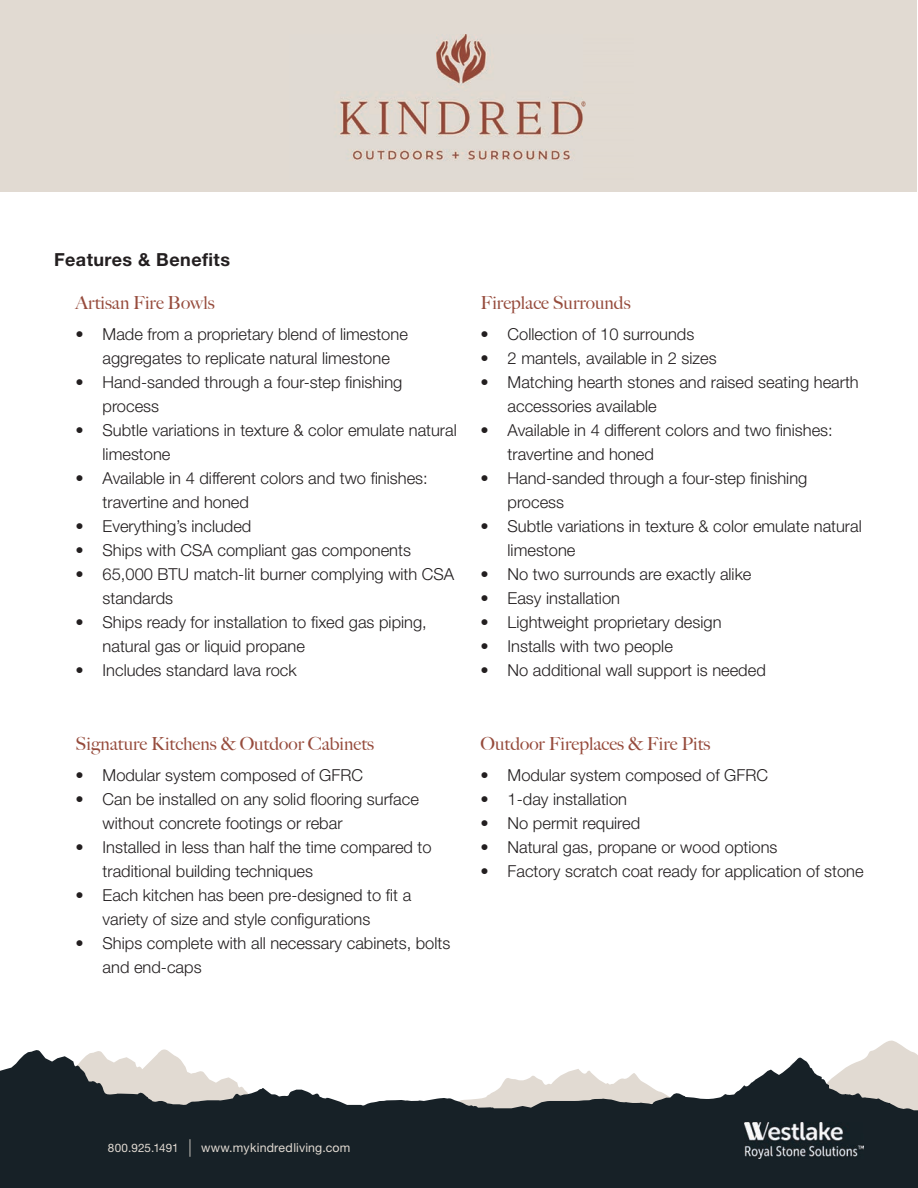
<style>
.page{position:relative;width:918px;height:1188px;background:#fff}
.page>*{position:absolute;margin:0;border:0;box-sizing:border-box;transform-origin:0 0}
.t1{font:500 18px "Big Caslon";color:#964b3c}
.t2{font:700 18px "Helvetica Neue LT Std";letter-spacing:.025em;color:#231f20}
.t3{font:300 16.5px/24px "Helvetica Neue LT Std";color:#231f20}
.t4{font:12.3px "Helvetica Neue LT Std";letter-spacing:.01em;color:#e1dad2}
.s1{font-size:11.7px}
.s2{font-size:17.55px}
</style>
<div class="page">
<svg style="left:878px;top:1040px;width:27px;height:8px"></svg>
<svg style="left:0;top:1048px;width:918px;height:140px;fill:#172127"></svg>
<img style="left:745px;top:1123px;width:119px;height:36px">
<div style="left:1px;top:1px;width:916px;height:191px;background:#e1dad2"></div>
<img style="left:340px;top:34px;width:246px;height:127px">
<p class="t2" style="left:54px;top:249px;width:178px">Features &amp; Benefits</p>
<p class="t1" style="left:76px;top:288px;width:141px">Artisan Fire Bowls</p>
<p class="t1" style="left:481px;top:288px;width:151px">Fireplace Surrounds</p>
<p class="t3" style="left:76px;top:322px;width:334px;text-align:center">• Made from a proprietary blend of limestone aggregates to replicate natural limestone</p>
<p class="t3" style="left:103px;top:370px;width:301px;text-indent:-27px">• Hand-sanded through a four-step finishing process</p>
<p class="t3" style="left:103px;top:418px;width:356px;text-indent:-27px">• Subtle variations in texture &amp; color emulate natural limestone</p>
<p class="t3" style="left:103px;top:466px;width:327px;text-indent:-27px">• Available in 4 different colors and two finishes: travertine and honed</p>
<p class="t3" style="left:76px;top:514px;width:177px">• Everything’s included</p>
<p class="t3" style="left:76px;top:538px;width:337px">• Ships with CSA compliant gas components</p>
<p class="t3" style="left:103px;top:562px;width:353px;text-indent:-27px">• 65,000 BTU match-lit burner complying with CSA standards</p>
<p class="t3" style="left:103px;top:610px;width:326px;text-indent:-27px">• Ships ready for installation to fixed gas piping, natural gas or liquid propane</p>
<p class="t3" style="left:76px;top:658px;width:223px">• Includes standard lava rock</p>
<p class="t3" style="left:481px;top:322px;width:215px">• Collection of 10 surrounds</p>
<p class="t3" style="left:481px;top:346px;width:238px">• 2 mantels, available in 2 sizes</p>
<p class="t3" style="left:508px;top:370px;width:353px;text-indent:-27px">• Matching hearth stones and raised seating hearth accessories available</p>
<p class="t3" style="left:508px;top:418px;width:327px;text-indent:-27px">• Available in 4 different colors and two finishes: travertine and honed</p>
<p class="t3" style="left:508px;top:466px;width:301px;text-indent:-27px">• Hand-sanded through a four-step finishing process</p>
<p class="t3" style="left:508px;top:514px;width:356px;text-indent:-27px">• Subtle variations in texture &amp; color emulate natural limestone</p>
<p class="t3" style="left:481px;top:562px;width:272px">• No two surrounds are exactly alike</p>
<p class="t3" style="left:481px;top:586px;width:141px">• Easy installation</p>
<p class="t3" style="left:481px;top:610px;width:242px">• Lightweight proprietary design</p>
<p class="t3" style="left:481px;top:634px;width:194px">• Installs with two people</p>
<p class="t3" style="left:481px;top:658px;width:287px">• No additional wall support is needed</p>
<p class="t1" style="left:76px;top:729px;width:300px">Signature Kitchens &amp; Outdoor Cabinets</p>
<p class="t1" style="left:481px;top:729px;width:231px">Outdoor Fireplaces &amp; Fire Pits</p>
<p class="t3" style="left:76px;top:763px;width:289px">• Modular system composed of GFRC</p>
<p class="t3" style="left:103px;top:787px;width:318px;text-indent:-27px">• Can be installed on any solid flooring surface without concrete footings or rebar</p>
<p class="t3" style="left:103px;top:835px;width:331px;text-indent:-27px">• Installed in less than half the time compared to traditional building techniques</p>
<p class="t3" style="left:103px;top:883px;width:310px;text-indent:-27px">• Each kitchen has been pre-designed to fit a variety of size and style configurations</p>
<p class="t3" style="left:103px;top:931px;width:349px;text-indent:-27px">• Ships complete with all necessary cabinets, bolts and end-caps</p>
<p class="t3" style="left:481px;top:763px;width:289px">• Modular system composed of GFRC</p>
<p class="t3" style="left:481px;top:787px;width:148px">• 1-day installation</p>
<p class="t3" style="left:481px;top:811px;width:161px">• No permit required</p>
<p class="t3" style="left:481px;top:835px;width:298px">• Natural gas, propane or wood options</p>
<p class="t3" style="left:481px;top:859px;width:385px">• Factory scratch coat ready for application of stone</p>
<p class="t4" style="left:108px;top:1140px;width:244px"><span class="s1">800.925.1491</span> <span class="s2">|</span> www.mykindredliving.com</p>
</div>
